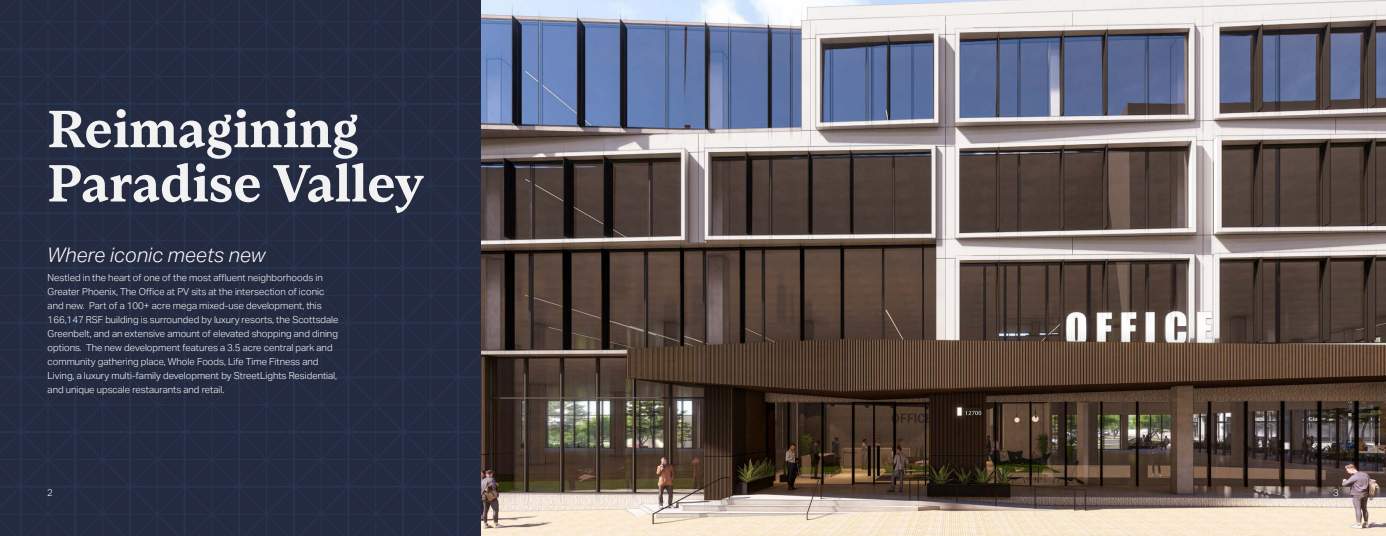
<style>
.page{position:relative;width:1386px;height:536px;background:#fff}
.page>*{position:absolute;margin:0;border:0;box-sizing:border-box;transform-origin:0 0}
.t1{font:700 52.5px/54.2px "Loretta";color:#f2f2f2}
.t2{font:italic 300 20.12px "Aktiv Grotesk";color:#fff}
.t3{font:300 9.62px/14px "Aktiv Grotesk";color:#fff}
</style>
<div class="page">
<div style="left:0;top:0;width:732px;height:536px;background:#252a40"></div>
<img style="left:481px;top:0;width:905px;height:536px">
<p class="t1" style="left:47px;top:102px;width:378px">Reimagining<br>Paradise Valley</p>
<p class="t2" style="left:47px;top:243px;width:220px">Where iconic meets new</p>
<p class="t3" style="left:48px;top:270px;width:292px">Nestled in the heart of one of the most affluent neighborhoods in Greater Phoenix, The Office at PV sits at the intersection of iconic and new. Part of a 100+ acre mega mixed-use development, this 166,147 RSF building is surrounded by luxury resorts, the Scottsdale Greenbelt, and an extensive amount of elevated shopping and dining options. The new development features a 3.5 acre central park and community gathering place, Whole Foods, Life Time Fitness and Living, a luxury multi-family development by StreetLights Residential, and unique upscale restaurants and retail.</p>
<p class="t3" style="left:47px;top:485px;width:7px">2</p>
<p class="t3" style="left:1333px;top:485px;width:7px">3</p>
</div>
